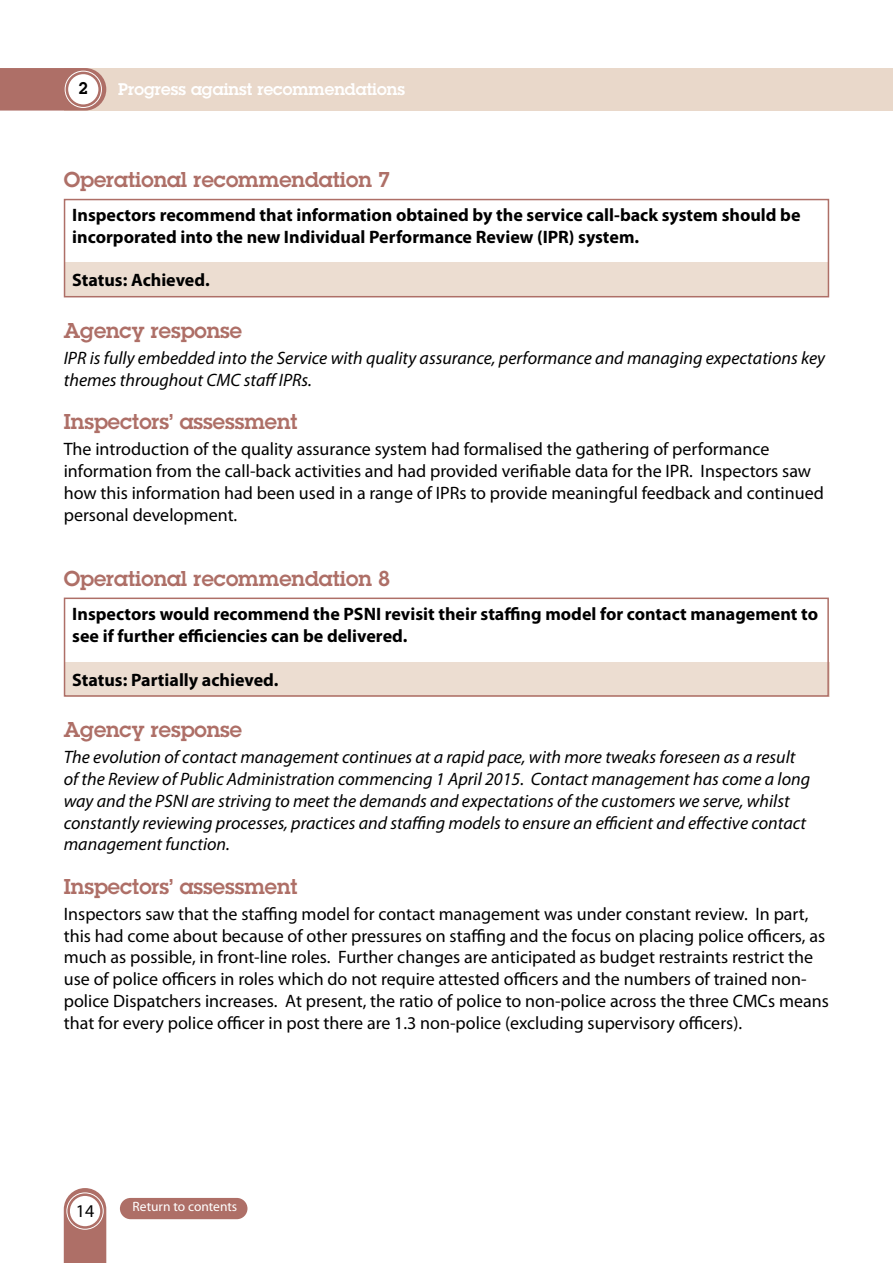
<style>
.page{position:relative;width:893px;height:1263px;background:#fff}
.page>*{position:absolute;margin:0;border:0;box-sizing:border-box;transform-origin:0 0}
.t1{font:600 21px "Lubalin Graph";color:#ae6f67}
.t2{font:18px/21.8px "Myriad Pro";color:#000}
.t3{font:italic 18px/21.8px "Myriad Pro";color:#000}
.t4{font:700 18px/21.8px "Myriad Pro";color:#000}
.t5{font:600 16.5px "Lubalin Graph";color:#fff}
.t6{font:600 16.5px "Lubalin Graph";color:#000}
.t7{font:13.5px "Myriad Pro";color:#fff}
</style>
<div class="page">
<div style="left:65px;top:663px;width:764px;height:34px;background:#ecddd1"></div>
<div style="left:64px;top:263px;width:765px;height:34px;background:#ecddd1"></div>
<div style="left:65px;top:68px;width:828px;height:43px;background:#e9d8ca"></div>
<svg style="left:0;top:68px;width:106px;height:43px;background:#b37870"></svg>
<div style="left:65px;top:71px;width:37px;height:37px;border:1px solid #fff;border-radius:50%"></div>
<div style="left:68px;top:74px;width:30px;height:30px;background:#fff;border-radius:50%"></div>
<svg style="left:64px;top:1188px;width:42px;height:75px;background:#b77f78"></svg>
<div style="left:66px;top:1192px;width:38px;height:37px;border:1px solid #fff;border-radius:50%"></div>
<div style="left:70px;top:1196px;width:30px;height:30px;background:#fff;border-radius:50%"></div>
<div style="left:120px;top:1198px;width:127px;height:21px;background:#ae6f67;border-radius:11px"></div>
<div style="left:64px;top:199px;width:765px;height:98px;border:2px solid #ae6f67"></div>
<div style="left:64px;top:597px;width:765px;height:100px;border:2px solid #ae6f67"></div>
<p class="t6" style="left:79px;top:77px;width:11px">2</p>
<p class="t5" style="left:118px;top:78px;width:288px">Progress against recommendations</p>
<p class="t1" style="left:64px;top:165px;width:328px">Operational recommendation 7</p>
<p class="t4" style="left:72px;top:204px;width:730px">Inspectors recommend that information obtained by the service call-back system should be incorporated into the new Individual Performance Review (IPR) system.</p>
<p class="t4" style="left:72px;top:269px;width:139px">Status: Achieved.</p>
<p class="t1" style="left:64px;top:317px;width:180px">Agency response</p>
<p class="t3" style="left:64px;top:347px;width:763px">IPR is fully embedded into the Service with quality assurance, performance and managing expectations key themes throughout CMC staff IPRs.</p>
<p class="t1" style="left:64px;top:408px;width:235px">Inspectors’ assessment</p>
<p class="t2" style="left:64px;top:438px;width:761px">The introduction of the quality assurance system had formalised the gathering of performance information from the call-back activities and had provided verifiable data for the IPR. Inspectors saw how this information had been used in a range of IPRs to provide meaningful feedback and continued personal development.</p>
<p class="t1" style="left:64px;top:564px;width:328px">Operational recommendation 8</p>
<p class="t4" style="left:72px;top:603px;width:747px">Inspectors would recommend the PSNI revisit their staffing model for contact management to see if further efficiencies can be delivered.</p>
<p class="t4" style="left:72px;top:668px;width:208px">Status: Partially achieved.</p>
<p class="t1" style="left:64px;top:716px;width:180px">Agency response</p>
<p class="t3" style="left:64px;top:746px;width:748px">The evolution of contact management continues at a rapid pace, with more tweaks foreseen as a result of the Review of Public Administration commencing 1 April 2015. Contact management has come a long way and the PSNI are striving to meet the demands and expectations of the customers we serve, whilst constantly reviewing processes, practices and staffing models to ensure an efficient and effective contact management function.</p>
<p class="t1" style="left:64px;top:872px;width:235px">Inspectors’ assessment</p>
<p class="t2" style="left:64px;top:903px;width:766px">Inspectors saw that the staffing model for contact management was under constant review. In part, this had come about because of other pressures on staffing and the focus on placing police officers, as much as possible, in front-line roles. Further changes are anticipated as budget restraints restrict the use of police officers in roles which do not require attested officers and the numbers of trained non&shy;police Dispatchers increases. At present, the ratio of police to non-police across the three CMCs means that for every police officer in post there are 1.3 non-police (excluding supervisory officers).</p>
<p class="t2" style="left:76px;top:1199px;width:20px">14</p>
<p class="t7" style="left:133px;top:1198px;width:106px">Return to contents</p>
</div>
